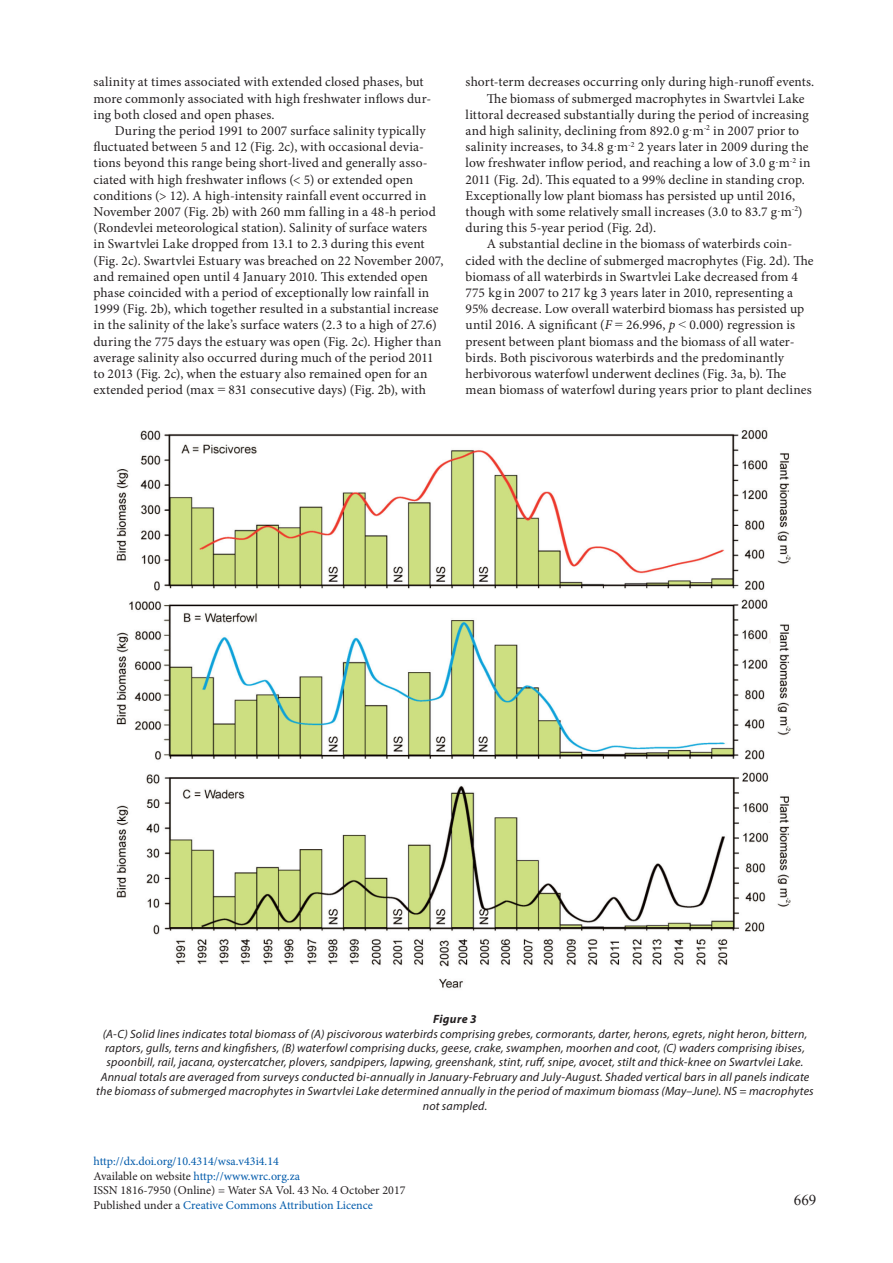
<style>
.page{position:relative;width:893px;height:1263px;background:#fff}
.page>*{position:absolute;margin:0;border:0;box-sizing:border-box;transform-origin:0 0}
.t1{font:15px "Times New Roman";color:#231f20}
.t2{font:13.5px/16.2px "Minion Pro";letter-spacing:.01em;color:#231f20}
.t3{font:italic 12px/14.4px "Myriad Pro";letter-spacing:.015em;color:#231f20;text-align:center}
.t4{font:12px/14.4px "Minion Pro";color:#015aaa}
.t5{font:italic 700 12px "Myriad Pro";letter-spacing:.02em;color:#231f20}
.s1{font-family:"Times New Roman"}
.s2{font-style:italic}
.s3{color:#231f20}
</style>
<div class="page">
<img style="left:116px;top:430px;width:675px;height:558px">
<p class="t2" style="left:94px;top:74px;width:339px">salinity at times associated with extended closed phases, but more commonly associated with high freshwater inflows dur&shy;ing both closed and open phases.</p>
<p class="t2" style="left:94px;top:123px;width:351px;text-indent:21px">During the period 1991 to 2007 surface salinity typically fluctuated between 5 and 12 (Fig. 2c), with occasional devia&shy;tions beyond this range being short-lived and generally asso&shy;ciated with high freshwater inflows (&lt; 5) or extended open conditions (&gt; 12). A high-intensity rainfall event occurred in November 2007 (Fig. 2b) with 260 mm falling in a 48-h period (Rondevlei meteorological station). Salinity of surface waters<br>in Swartvlei Lake dropped from 13.1 to 2.3 during this event (Fig. 2c). Swartvlei Estuary was breached on 22 November 2007, and remained open until 4 January 2010. This extended open phase coincided with a period of exceptionally low rainfall in 1999 (Fig. 2b), which together resulted in a substantial increase in the salinity of the lake’s surface waters (2.3 to a high of 27.6) during the 775 days the estuary was open (Fig. 2c). Higher than average salinity also occurred during much of the period 2011 to 2013 (Fig. 2c), when the estuary also remained open for an extended period (max <span class="s1">=</span> 831 consecutive days) (Fig. 2b), with</p>
<p class="t2" style="left:466px;top:74px;width:350px">short-term decreases occurring only during high-runoff events.</p>
<p class="t2" style="left:487px;top:90px;width:319px">The biomass of submerged macrophytes in Swartvlei Lake</p>
<p class="t2" style="left:466px;top:106px;width:345px">littoral decreased substantially during the period of increasing</p>
<p class="t2" style="left:466px;top:123px;width:335px">and high salinity, declining from 892.0 g<span class="s1">·</span>m<sup>-2</sup> in 2007 prior to</p>
<p class="t2" style="left:466px;top:139px;width:345px">salinity increases, to 34.8 g<span class="s1">·</span>m<sup>-2</sup> 2 years later in 2009 during the</p>
<p class="t2" style="left:466px;top:155px;width:346px">low freshwater inflow period, and reaching a low of 3.0 g<span class="s1">·</span>m<sup>-2</sup> in</p>
<p class="t2" style="left:466px;top:171px;width:341px">2011 (Fig. 2d). This equated to a 99% decline in standing crop.</p>
<p class="t2" style="left:466px;top:187px;width:331px">Exceptionally low plant biomass has persisted up until 2016,</p>
<p class="t2" style="left:466px;top:204px;width:338px">though with some relatively small increases (3.0 to 83.7 g<span class="s1">·</span>m<sup>-2</sup>)</p>
<p class="t2" style="left:466px;top:220px;width:192px">during this 5-year period (Fig. 2d).</p>
<p class="t2" style="left:487px;top:236px;width:307px">A substantial decline in the biomass of waterbirds coin-</p>
<p class="t2" style="left:466px;top:252px;width:350px">cided with the decline of submerged macrophytes (Fig. 2d). The</p>
<p class="t2" style="left:466px;top:268px;width:334px">biomass of all waterbirds in Swartvlei Lake decreased from 4</p>
<p class="t2" style="left:466px;top:285px;width:329px">775 <span class="s1">kg</span> in 2007 to 217 <span class="s1">kg</span> 3 years later in 2010, representing a</p>
<p class="t2" style="left:466px;top:301px;width:340px">95% decrease. Low overall waterbird biomass has persisted up</p>
<p class="t2" style="left:466px;top:317px;width:331px">until 2016. A significant (<span class="s2">F</span> <span class="s1">=</span> 26.996, <span class="s2">p</span> <span class="s1">&lt;</span> 0.000) regression is</p>
<p class="t2" style="left:466px;top:333px;width:330px">present between plant biomass and the biomass of all water-</p>
<p class="t2" style="left:466px;top:349px;width:320px">birds. Both piscivorous waterbirds and the predominantly</p>
<p class="t2" style="left:466px;top:366px;width:322px">herbivorous waterfowl underwent declines (Fig. 3a, b). The</p>
<p class="t2" style="left:466px;top:382px;width:347px">mean biomass of waterfowl during years prior to plant declines</p>
<p class="t5" style="left:433px;top:1011px;width:45px">Figure 3</p>
<p class="t3" style="left:96px;top:1026px;width:719px">(A-C) Solid lines indicates total biomass of (A) piscivorous waterbirds comprising grebes, cormorants, darter, herons, egrets, night heron, bittern, raptors, gulls, terns and kingfishers, (B) waterfowl comprising ducks, geese, crake, swamphen, moorhen and coot, (C) waders comprising ibises, spoonbill, rail, jacana, oystercatcher, plovers, sandpipers, lapwing, greenshank, stint, ruff, snipe, avocet, stilt and thick-knee on Swartvlei Lake.<br>Annual totals are averaged from surveys conducted bi-annually in January-February and July-August. Shaded vertical bars in all panels indicate the biomass of submerged macrophytes in Swartvlei Lake determined annually in the period of maximum biomass (May–June). NS = macrophytes not sampled.</p>
<p class="t4" style="left:94px;top:1154px;width:313px">http://dx.doi.org/10.4314/wsa.v43i4.14<br><span class="s3">Available on website</span> http://www.wrc.org.za<br><span class="s3">ISSN 1816-7950 (Online) = Water SA Vol. 43 No. 4 October 2017<br>Published under a</span> Creative Commons Attribution Licence</p>
<p class="t1" style="left:794px;top:1190px;width:24px">669</p>
</div>
